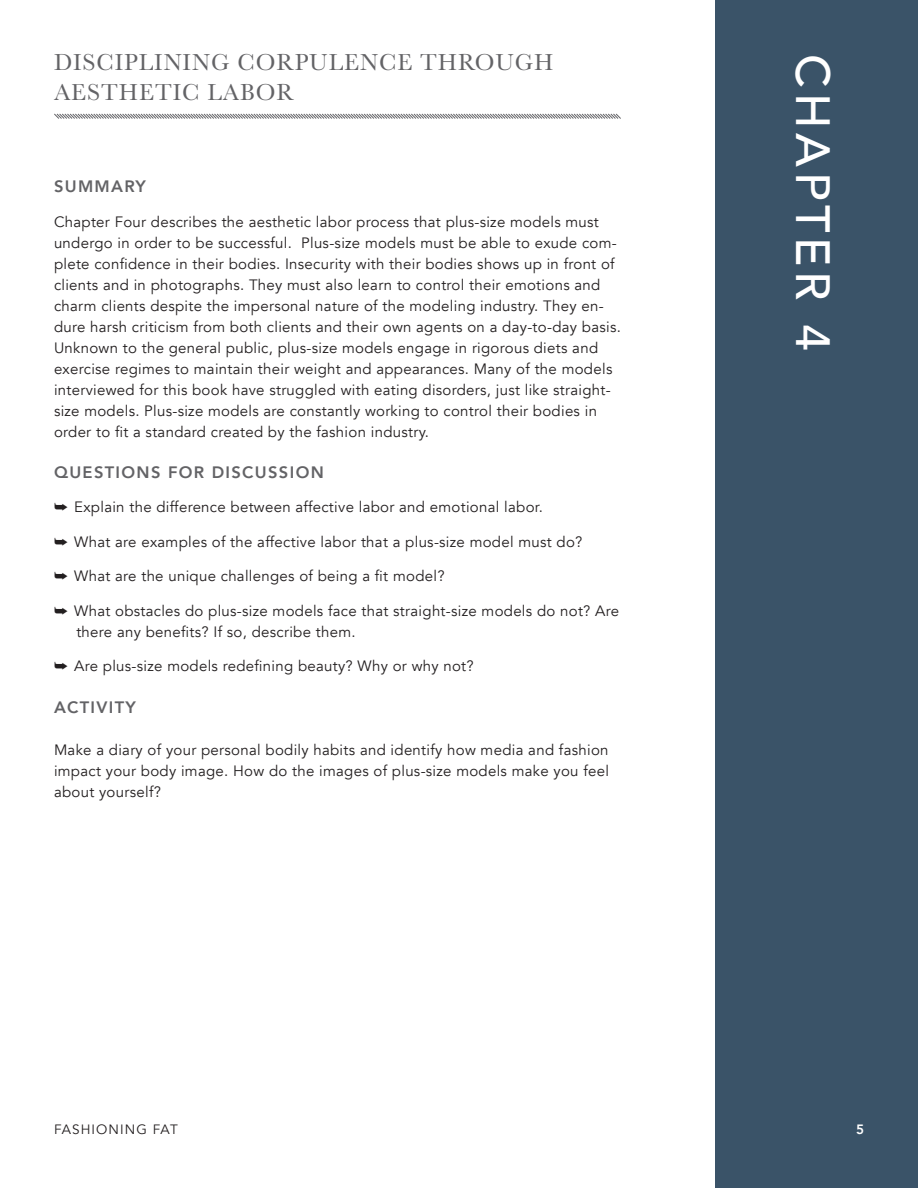
<style>
.page{position:relative;width:918px;height:1188px;background:#fff}
.page>*{position:absolute;margin:0;border:0;box-sizing:border-box;transform-origin:0 0}
.t1{font:500 48px "Avenir";letter-spacing:.1em;color:#fff}
.t2{font:24px/30px "Baskerville";letter-spacing:.04em;color:#636366}
.t3{font:800 16.5px "Avenir";letter-spacing:.08em;color:#636366}
.t4{font:15px/21px "Avenir";letter-spacing:.02em;color:#231f20}
.t5{font:13.5px "Avenir";letter-spacing:.08em;color:#231f20}
.t6{font:800 13.5px "Avenir";color:#fff}
</style>
<div class="page">
<div style="left:716px;top:0;width:202px;height:1188px;background:#3a5368"></div>
<svg style="left:54px;top:113px;width:567px;height:6px"></svg>
<h2 class="t2" style="left:54px;top:48px;width:501px">DISCIPLINING CORPULENCE THROUGH<br>AESTHETIC LABOR</h2>
<p class="t3" style="left:54px;top:173px;width:93px">SUMMARY</p>
<p class="t4" style="left:54px;top:211px;width:568px">Chapter Four describes the aesthetic labor process that plus-size models must undergo in order to be successful. Plus-size models must be able to exude com&shy;plete confidence in their bodies. Insecurity with their bodies shows up in front of clients and in photographs. They must also learn to control their emotions and charm clients despite the impersonal nature of the modeling industry. They en&shy;dure harsh criticism from both clients and their own agents on a day-to-day basis.<br>Unknown to the general public, plus-size models engage in rigorous diets and exercise regimes to maintain their weight and appearances. Many of the models interviewed for this book have struggled with eating disorders, just like straight&shy;size models. Plus-size models are constantly working to control their bodies in order to fit a standard created by the fashion industry.</p>
<p class="t3" style="left:54px;top:459px;width:271px">QUESTIONS FOR DISCUSSION</p>
<p class="t4" style="left:54px;top:497px;width:490px">➥ Explain the difference between affective labor and emotional labor.</p>
<p class="t4" style="left:54px;top:531px;width:530px">➥ What are examples of the affective labor that a plus-size model must do?</p>
<p class="t4" style="left:54px;top:566px;width:392px">➥ What are the unique challenges of being a fit model?</p>
<p class="t4" style="left:76px;top:600px;width:544px;text-indent:-22px">➥ What obstacles do plus-size models face that straight-size models do not? Are there any benefits? If so, describe them.</p>
<p class="t4" style="left:54px;top:656px;width:421px">➥ Are plus-size models redefining beauty? Why or why not?</p>
<p class="t3" style="left:54px;top:695px;width:83px">ACTIVITY</p>
<p class="t4" style="left:54px;top:740px;width:557px;text-align:justify">Make a diary of your personal bodily habits and identify how media and fashion impact your body image. How do the images of plus-size models make you feel about yourself?</p>
<h1 class="t1" style="left:854px;top:54px;width:298px;rotate:90deg">CHAPTER 4</h1>
<p class="t5" style="left:54px;top:1121px;width:125px">FASHIONING FAT</p>
<p class="t6" style="left:856px;top:1119px;width:9px">5</p>
</div>
